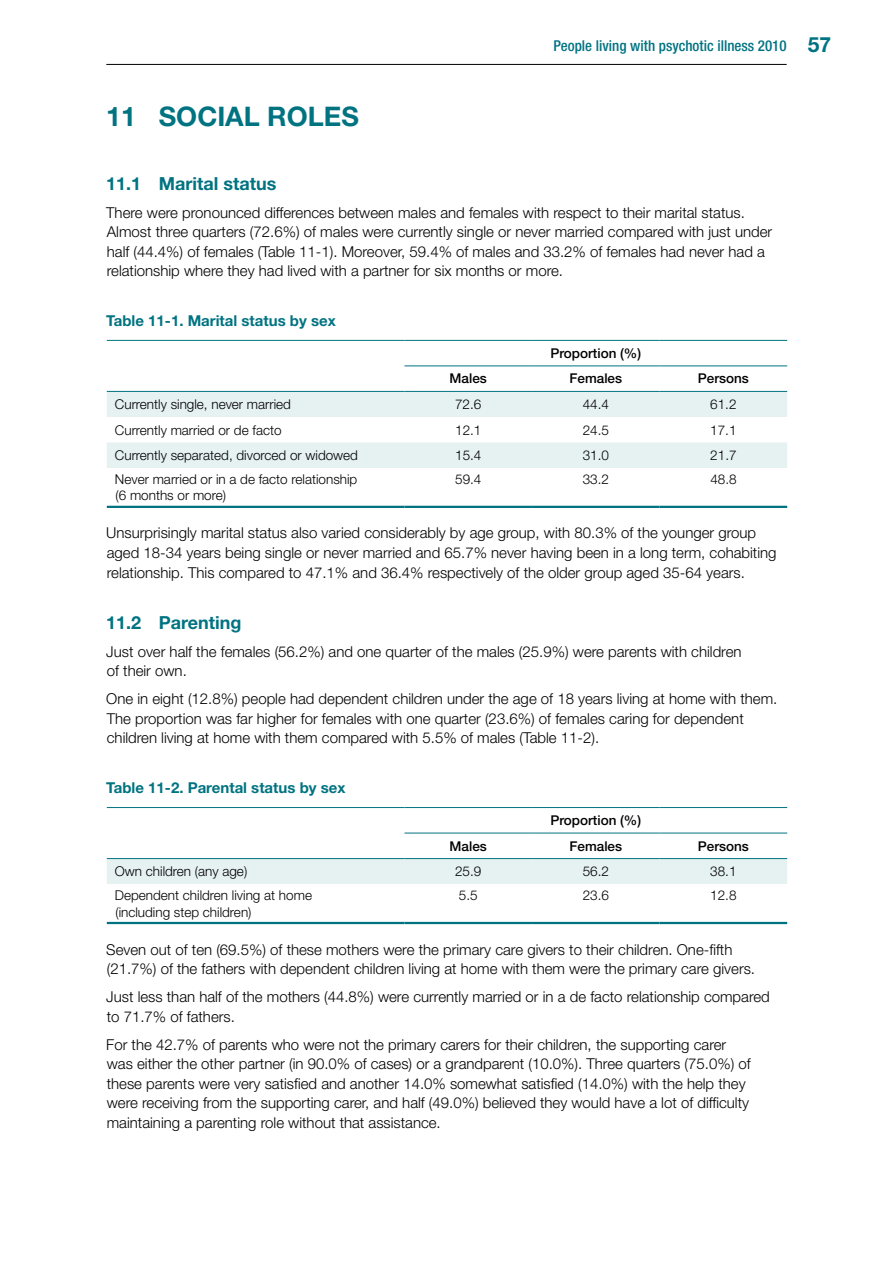
<style>
.page{position:relative;width:893px;height:1263px;background:#fff}
.page>*{position:absolute;margin:0;border:0;box-sizing:border-box;transform-origin:0 0}
.t1{font:700 27px "Helvetica Neue LT Std";color:#007381}
.t2{font:700 18px "Helvetica Neue LT Std";color:#007381}
.t3{font:300 15px/19.5px "Helvetica Neue LT Std";color:#000}
.t4{font:700 15px "Helvetica Neue LT Std";color:#007381}
.t5{font:500 condensed 15px "Helvetica Neue LT Std";color:#007381}
.t6{font:300 13.5px/16.5px "Helvetica Neue LT Std";color:#000}
.t7{font:500 13.5px "Helvetica Neue LT Std";color:#000}
.s1{font-weight:700;font-stretch:normal;font-size:21px}
</style>
<div class="page">
<hr style="left:106px;top:64px;width:681px;height:1px;background:#000">
<svg style="left:107px;top:392px;width:680px;height:76px;fill:#e6f1f2"></svg>
<svg style="left:107px;top:505px;width:680px;height:1px"></svg>
<hr style="left:107px;top:340px;width:297px;height:1px;background:#007381">
<hr style="left:404px;top:340px;width:128px;height:1px;background:#007381">
<hr style="left:532px;top:340px;width:128px;height:1px;background:#007381">
<hr style="left:660px;top:340px;width:127px;height:1px;background:#007381">
<hr style="left:404px;top:365px;width:128px;height:1px;background:#007381">
<hr style="left:532px;top:365px;width:128px;height:1px;background:#007381">
<hr style="left:660px;top:365px;width:127px;height:1px;background:#007381">
<hr style="left:107px;top:391px;width:297px;height:1px;background:#007381">
<hr style="left:404px;top:391px;width:128px;height:1px;background:#007381">
<hr style="left:532px;top:391px;width:128px;height:1px;background:#007381">
<hr style="left:660px;top:391px;width:127px;height:1px;background:#007381">
<hr style="left:107px;top:506px;width:297px;height:2px;background:#007381">
<hr style="left:404px;top:506px;width:128px;height:2px;background:#007381">
<hr style="left:532px;top:506px;width:128px;height:2px;background:#007381">
<hr style="left:660px;top:506px;width:127px;height:2px;background:#007381">
<svg style="left:107px;top:859px;width:680px;height:63px"></svg>
<hr style="left:107px;top:807px;width:297px;height:1px;background:#007381">
<hr style="left:404px;top:807px;width:128px;height:1px;background:#007381">
<hr style="left:532px;top:807px;width:128px;height:1px;background:#007381">
<hr style="left:660px;top:807px;width:127px;height:1px;background:#007381">
<hr style="left:404px;top:833px;width:128px;height:1px;background:#007381">
<hr style="left:532px;top:833px;width:128px;height:1px;background:#007381">
<hr style="left:660px;top:833px;width:127px;height:1px;background:#007381">
<hr style="left:107px;top:858px;width:297px;height:1px;background:#007381">
<hr style="left:404px;top:858px;width:128px;height:1px;background:#007381">
<hr style="left:532px;top:858px;width:128px;height:1px;background:#007381">
<hr style="left:660px;top:858px;width:127px;height:1px;background:#007381">
<hr style="left:107px;top:922px;width:297px;height:2px;background:#007381">
<hr style="left:404px;top:922px;width:128px;height:2px;background:#007381">
<hr style="left:532px;top:922px;width:128px;height:2px;background:#007381">
<hr style="left:660px;top:922px;width:127px;height:2px;background:#007381">
<h1 class="t1" style="left:106px;top:99px;width:253px">11 SOCIAL ROLES</h1>
<p class="t5" style="left:553px;top:37px;width:279px">People living with psychotic illness 2010 <span class="s1">57</span></p>
<p class="t2" style="left:106px;top:172px;width:172px">11.1 Marital status</p>
<p class="t3" style="left:106px;top:202px;width:668px">There were pronounced differences between males and females with respect to their marital status.<br>Almost three quarters (72.6%) of males were currently single or never married compared with just under half (44.4%) of females (Table 11-1). Moreover, 59.4% of males and 33.2% of females had never had a relationship where they had lived with a partner for six months or more.</p>
<p class="t4" style="left:106px;top:311px;width:231px">Table 11-1. Marital status by sex</p>
<p class="t7" style="left:550px;top:345px;width:92px">Proportion (%)</p>
<p class="t7" style="left:450px;top:371px;width:39px">Males</p>
<p class="t7" style="left:570px;top:371px;width:54px">Females</p>
<p class="t7" style="left:698px;top:371px;width:53px">Persons</p>
<p class="t6" style="left:115px;top:396px;width:178px">Currently single, never married</p>
<p class="t6" style="left:455px;top:396px;width:28px">72.6</p>
<p class="t6" style="left:583px;top:396px;width:28px">44.4</p>
<p class="t6" style="left:710px;top:396px;width:28px">61.2</p>
<p class="t6" style="left:115px;top:421px;width:168px">Currently married or de facto</p>
<p class="t6" style="left:455px;top:421px;width:28px">12.1</p>
<p class="t6" style="left:583px;top:421px;width:28px">24.5</p>
<p class="t6" style="left:710px;top:421px;width:28px">17.1</p>
<p class="t6" style="left:115px;top:447px;width:245px">Currently separated, divorced or widowed</p>
<p class="t6" style="left:455px;top:447px;width:28px">15.4</p>
<p class="t6" style="left:583px;top:447px;width:28px">31.0</p>
<p class="t6" style="left:710px;top:447px;width:28px">21.7</p>
<p class="t6" style="left:115px;top:471px;width:244px">Never married or in a de facto relationship (6 months or more)</p>
<p class="t6" style="left:455px;top:471px;width:28px">59.4</p>
<p class="t6" style="left:583px;top:471px;width:28px">33.2</p>
<p class="t6" style="left:710px;top:471px;width:28px">48.8</p>
<p class="t3" style="left:106px;top:523px;width:672px">Unsurprisingly marital status also varied considerably by age group, with 80.3% of the younger group aged 18-34 years being single or never married and 65.7% never having been in a long term, cohabiting relationship. This compared to 47.1% and 36.4% respectively of the older group aged 35-64 years.</p>
<p class="t2" style="left:106px;top:611px;width:137px">11.2 Parenting</p>
<p class="t3" style="left:106px;top:641px;width:637px">Just over half the females (56.2%) and one quarter of the males (25.9%) were parents with children of their own.</p>
<p class="t3" style="left:106px;top:689px;width:673px">One in eight (12.8%) people had dependent children under the age of 18 years living at home with them.<br>The proportion was far higher for females with one quarter (23.6%) of females caring for dependent children living at home with them compared with 5.5% of males (Table 11-2).</p>
<p class="t4" style="left:106px;top:778px;width:241px">Table 11-2. Parental status by sex</p>
<p class="t7" style="left:550px;top:812px;width:92px">Proportion (%)</p>
<p class="t7" style="left:450px;top:838px;width:39px">Males</p>
<p class="t7" style="left:570px;top:838px;width:54px">Females</p>
<p class="t7" style="left:698px;top:838px;width:53px">Persons</p>
<p class="t6" style="left:115px;top:863px;width:134px">Own children (any age)</p>
<p class="t6" style="left:455px;top:863px;width:28px">25.9</p>
<p class="t6" style="left:583px;top:863px;width:28px">56.2</p>
<p class="t6" style="left:710px;top:863px;width:28px">38.1</p>
<p class="t6" style="left:115px;top:887px;width:199px">Dependent children living at home (including step children)</p>
<p class="t6" style="left:459px;top:887px;width:20px">5.5</p>
<p class="t6" style="left:583px;top:887px;width:28px">23.6</p>
<p class="t6" style="left:710px;top:887px;width:28px">12.8</p>
<p class="t3" style="left:106px;top:939px;width:650px">Seven out of ten (69.5%) of these mothers were the primary care givers to their children. One-fifth (21.7%) of the fathers with dependent children living at home with them were the primary care givers.</p>
<p class="t3" style="left:106px;top:987px;width:665px">Just less than half of the mothers (44.8%) were currently married or in a de facto relationship compared to 71.7% of fathers.</p>
<p class="t3" style="left:106px;top:1034px;width:646px">For the 42.7% of parents who were not the primary carers for their children, the supporting carer was either the other partner (in 90.0% of cases) or a grandparent (10.0%). Three quarters (75.0%) of these parents were very satisfied and another 14.0% somewhat satisfied (14.0%) with the help they were receiving from the supporting carer, and half (49.0%) believed they would have a lot of difficulty maintaining a parenting role without that assistance.</p>
</div>
